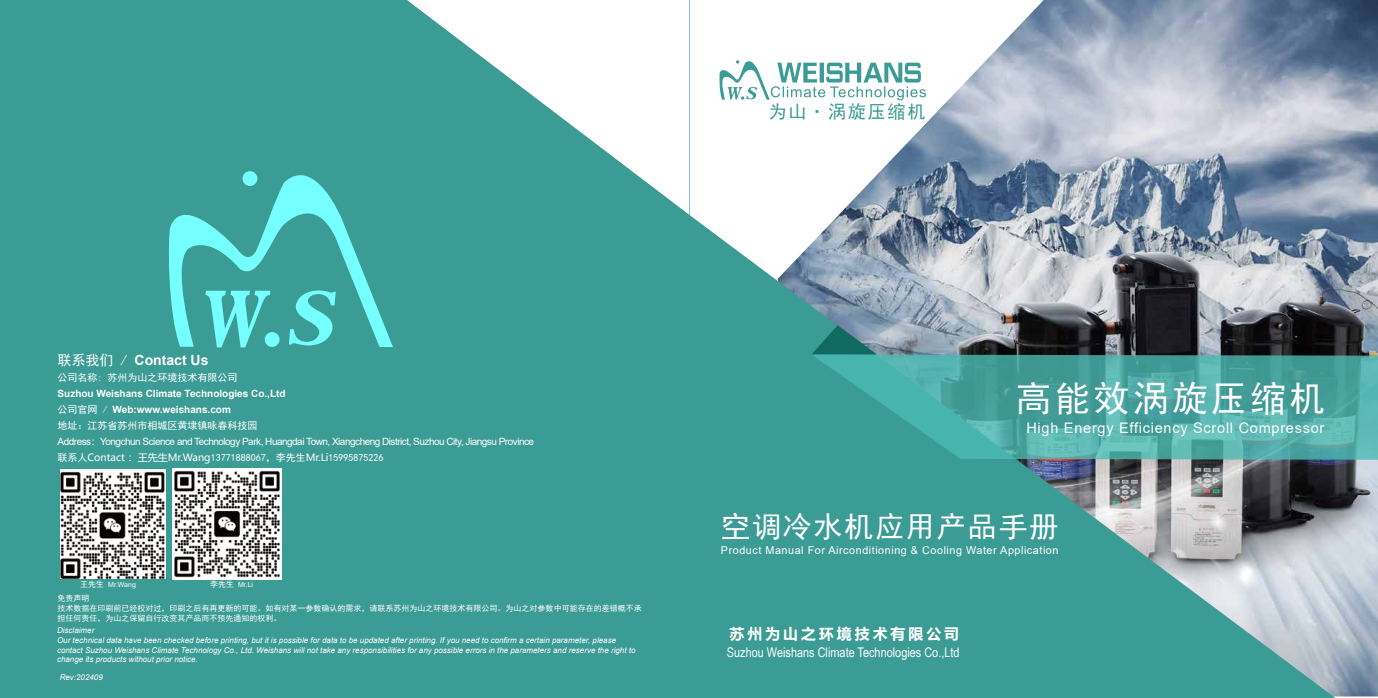
<style>
.page{position:relative;width:1378px;height:698px;background:#fff}
.page>*{position:absolute;margin:0;border:0;box-sizing:border-box;transform-origin:0 0}
.t1{font:35.5px "Sim Hei";letter-spacing:.1em;color:#fff}
.t2{font:29.4px "Sim Hei";letter-spacing:.05em;color:#fff}
.t3{font:18px "Sim Hei";letter-spacing:.1em;color:#3b9b95}
.t4{font:700 14.6px "Microsoft Ya Hei";letter-spacing:.2em;color:#fff}
.t5{font:14.5px "Arial";letter-spacing:.05em;color:#fff}
.t6{font:700 14px "Arial";color:#fff}
.t7{font:13.3px "Arial Narrow";color:#fff}
.t8{font:10.8px "Arial";letter-spacing:.05em;color:#fff}
.t9{font:10px "Arial";letter-spacing:-.05em;color:#fff}
.t10{font:10px "Sim Hei";color:#fff}
.t11{font:700 10px/16px "Arial";color:#fff}
.t12{font:italic 8px/9.6px "Arial";color:#fff}
.t13{font:8px/9.6px "Sim Hei";color:#fff}
.t14{font:7px "Arial";color:#fff}
.s1{font-family:"Sim Hei";font-weight:400}
.s2{font-family:"Microsoft Ya Hei"}
.s3{font-family:"Sim Hei";font-size:8px}
</style>
<div class="page">
<img style="left:838px;top:0;width:540px;height:696px">
<div style="left:0;top:0;width:689px;height:697px;background:#3b9b95"></div>
<svg style="left:689px;top:215px;width:646px;height:482px;background:#62999a"></svg>
<svg style="left:407px;top:0;width:282px;height:215px"></svg>
<svg style="left:811px;top:325px;width:66px;height:29px;background:#3d8384"></svg>
<svg style="left:811px;top:354px;width:567px;height:105px;background:#4aa5a0"></svg>
<svg style="left:719px;top:56px;width:207px;height:44px"></svg>
<svg style="left:169px;top:171px;width:224px;height:176px"></svg>
<svg style="left:289px;top:290px;width:47px;height:55px"></svg>
<svg style="left:205px;top:290px;width:65px;height:57px"></svg>
<div style="left:265px;top:332px;width:14px;height:15px;background:#76ffff;border-radius:50%"></div>
<div style="left:242px;top:171px;width:15px;height:15px;background:#76ffff;border-radius:50%"></div>
<img style="left:60px;top:469px;width:106px;height:109px">
<img style="left:173px;top:468px;width:108px;height:111px">
<h3 class="t3" style="left:768px;top:102px;width:158px">为山·涡旋压缩机</h3>
<h3 class="t6" style="left:58px;top:350px;width:152px"><span class="s1">联系我们 /</span> Contact Us</h3>
<p class="t10" style="left:58px;top:372px;width:181px">公司名称: 苏州为山之环境技术有限公司</p>
<p class="t11" style="left:58px;top:386px;width:229px">Suzhou Weishans Climate Technologies Co.,Ltd<span class="s1">公司官网 /</span> Web:www.weishans.com</p>
<p class="t10" style="left:58px;top:420px;width:201px">地址：江苏省苏州市相城区黄埭镇咏春科技园</p>
<p class="t9" style="left:58px;top:435px;width:478px">Address<span class="s2">：</span>Yongchun Science and Technology Park, Huangdai Town, Xiangcheng District, Suzhou City, Jiangsu Province</p>
<p class="t10" style="left:58px;top:452px;width:328px">联系人<span class="s2">Contact ：王先生Mr.Wang</span>13771888067，李先生<span class="s2">Mr.Li</span>15995875226</p>
<p class="t14" style="left:80px;top:579px;width:57px"><span class="s3">王先生</span> Mr.Wang</p>
<p class="t14" style="left:210px;top:579px;width:45px"><span class="s3">李先生</span> Mr.Li</p>
<p class="t13" style="left:58px;top:593px;width:585px">免责声明<br>技术数据在印刷前已经校对过，印刷之后有再更新的可能。如有对某一参数确认的需求，请联系苏州为山之环境技术有限公司。为山之对参数中可能存在的差错概不承担任何责任，为山之保留自行改变其产品而不预先通知的权利。</p>
<p class="t12" style="left:57px;top:625px;width:580px">Disclaimer<br>Our technical data have been checked before printing, but it is possible for data to be updated after printing. If you need to confirm a certain parameter, please contact Suzhou Weishans Climate Technology Co., Ltd. Weishans will not take any responsibilities for any possible errors in the parameters and reserve the right to change its products without prior notice.</p>
<p class="t12" style="left:60px;top:672px;width:45px">Rev:202409</p>
<h1 class="t1" style="left:1015px;top:380px;width:311px">高能效涡旋压缩机</h1>
<h3 class="t5" style="left:1026px;top:417px;width:299px">High Energy Efficiency Scroll Compressor</h3>
<h2 class="t2" style="left:721px;top:511px;width:339px">空调冷水机应用产品手册</h2>
<h3 class="t8" style="left:721px;top:542px;width:339px">Product Manual For Airconditioning &amp; Cooling Water Application</h3>
<h3 class="t4" style="left:729px;top:623px;width:231px">苏州为山之环境技术有限公司</h3>
<h3 class="t7" style="left:727px;top:642px;width:234px">Suzhou Weishans Climate Technologies Co.,Ltd</h3>
</div>
